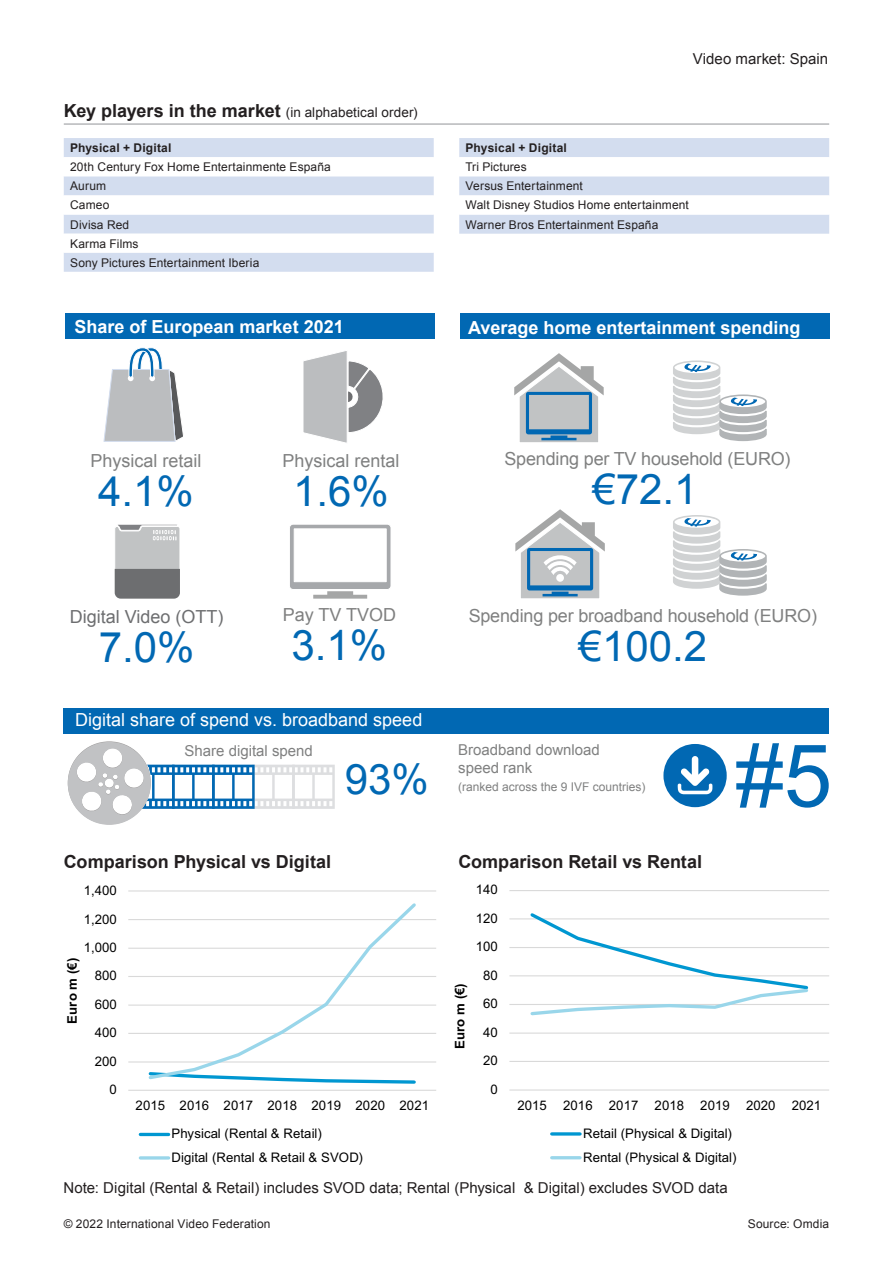
<style>
.page{position:relative;width:893px;height:1263px;background:#fff}
.page>*{position:absolute;margin:0;border:0;box-sizing:border-box;transform-origin:0 0}
.t1{font:87px "Arial";color:#0168b3}
.t2{font:42px "Arial";color:#0168b3}
.t3{font:18px "Arial";letter-spacing:-.01em;color:#7f8080}
.Table_heading_double{font:700 18px "Arial";color:#231f20}
.t4{font:700 18px "Arial";color:#fff}
.t5{font:18px "Arial";color:#fff}
.t6{font:18px "Arial";color:#6d6e70}
.Folio_header_right{font:15px "Arial";color:#231f20}
.t7{font:15px/18px "Arial";color:#7f8080}
.Folio_header{font:15px "Arial";color:#231f20}
.t8{font:13.2px/23.4px "Arial";letter-spacing:.005em;color:#000}
.t9{font:700 13.2px "Arial";letter-spacing:.005em;color:#000}
.Table{font:12px "Arial";letter-spacing:.01em;color:#231f20}
.Table-2{font:700 12px "Arial";letter-spacing:.015em;color:#231f20}
.t10{font:12px "Arial";color:#7f8080}
.s1{font-weight:400;font-size:13.5px}
</style>
<div class="page">
<div style="left:64px;top:138px;width:370px;height:134px;background:#d3ddef"></div>
<svg style="left:64px;top:157px;width:370px;height:96px"></svg>
<svg style="left:459px;top:138px;width:370px;height:96px"></svg>
<div style="left:65px;top:314px;width:370px;height:25px;background:#0168b3"></div>
<svg style="left:103px;top:347px;width:80px;height:95px"></svg>
<svg style="left:303px;top:351px;width:80px;height:92px"></svg>
<svg style="left:114px;top:524px;width:66px;height:75px;background:#a3a5a6"></svg>
<svg style="left:290px;top:524px;width:101px;height:75px"></svg>
<svg style="left:514px;top:353px;width:90px;height:90px"></svg>
<svg style="left:515px;top:509px;width:90px;height:90px"></svg>
<div style="left:460px;top:314px;width:370px;height:25px;background:#0168b3"></div>
<svg style="left:673px;top:360px;width:94px;height:81px"></svg>
<svg style="left:673px;top:515px;width:94px;height:81px"></svg>
<div style="left:64px;top:708px;width:765px;height:26px;background:#0168b3"></div>
<svg style="left:68px;top:741px;width:267px;height:84px"></svg>
<div style="left:663px;top:744px;width:64px;height:63px;background:#0168b3;border-radius:50%"></div>
<svg style="left:678px;top:756px;width:35px;height:38px"></svg>
<hr style="left:64px;top:124px;width:765px;height:1px;background:#939598">
<svg style="left:128px;top:890px;width:308px;height:270px"></svg>
<svg style="left:509px;top:890px;width:320px;height:270px"></svg>
<p class="Table_heading_double" style="left:64px;top:99px;width:355px">Key players in the market <span class="s1">(in alphabetical order)</span></p>
<p class="Table-2" style="left:70px;top:140px;width:103px">Physical + Digital</p>
<p class="Table" style="left:70px;top:159px;width:262px">20th Century Fox Home Entertainmente España</p>
<p class="Table" style="left:70px;top:178px;width:37px">Aurum</p>
<p class="Table" style="left:70px;top:197px;width:41px">Cameo</p>
<p class="Table" style="left:70px;top:216px;width:61px">Divisa Red</p>
<p class="Table" style="left:70px;top:235px;width:70px">Karma Films</p>
<p class="Table" style="left:70px;top:254px;width:191px">Sony Pictures Entertainment Iberia</p>
<p class="Folio_header" style="left:693px;top:49px;width:137px">Video market: Spain</p>
<p class="Table-2" style="left:466px;top:140px;width:103px">Physical + Digital</p>
<p class="Table" style="left:466px;top:159px;width:63px">Tri Pictures</p>
<p class="Table" style="left:466px;top:178px;width:119px">Versus Entertainment</p>
<p class="Table" style="left:466px;top:197px;width:225px">Walt Disney Studios Home entertainment</p>
<p class="Table" style="left:466px;top:216px;width:194px">Warner Bros Entertainment España</p>
<p class="t4" style="left:75px;top:315px;width:271px">Share of European market 2021</p>
<p class="t4" style="left:468px;top:315px;width:334px">Average home entertainment spending</p>
<p class="t3" style="left:90px;top:449px;width:113px">Physical retail</p>
<p class="t2" style="left:98px;top:464px;width:97px">4.1%</p>
<p class="t6" style="left:70px;top:605px;width:155px">Digital Video (OTT)</p>
<p class="t2" style="left:99px;top:620px;width:97px">7.0%</p>
<p class="t3" style="left:282px;top:449px;width:119px">Physical rental</p>
<p class="t2" style="left:293px;top:464px;width:97px">1.6%</p>
<p class="t3" style="left:283px;top:603px;width:115px">Pay TV TVOD</p>
<p class="t2" style="left:292px;top:618px;width:97px">3.1%</p>
<p class="t3" style="left:504px;top:447px;width:288px">Spending per TV household (EURO)</p>
<p class="t2" style="left:593px;top:462px;width:107px">€72.1</p>
<p class="t3" style="left:469px;top:604px;width:350px">Spending per broadband household (EURO)</p>
<p class="t2" style="left:579px;top:618px;width:130px">€100.2</p>
<p class="t5" style="left:75px;top:708px;width:349px">Digital share of spend vs. broadband speed</p>
<p class="t2" style="left:345px;top:752px;width:86px">93%</p>
<p class="t7" style="left:185px;top:742px;width:130px">Share digital spend</p>
<p class="t7" style="left:458px;top:741px;width:143px">Broadband download speed rank</p>
<p class="t10" style="left:458px;top:779px;width:189px">(ranked across the 9 IVF countries)</p>
<p class="Table_heading_double" style="left:64px;top:850px;width:269px">Comparison Physical vs Digital</p>
<p class="Table_heading_double" style="left:458px;top:850px;width:245px">Comparison Retail vs Rental</p>
<p class="t8" style="left:84px;top:878px;width:35px">1,400</p>
<p class="t8" style="left:476px;top:878px;width:24px">140</p>
<p class="t8" style="left:84px;top:907px;width:35px">1,200</p>
<p class="t8" style="left:476px;top:906px;width:24px">120</p>
<p class="t8" style="left:84px;top:935px;width:35px">1,000</p>
<p class="t8" style="left:476px;top:935px;width:24px">100</p>
<p class="t9" style="left:63px;top:1023px;width:67px;rotate:-90deg">Euro m (€)</p>
<p class="t8" style="left:95px;top:964px;width:24px">800</p>
<p class="t8" style="left:95px;top:992px;width:24px">600</p>
<p class="t8" style="left:95px;top:1021px;width:24px">400</p>
<p class="t9" style="left:450px;top:1049px;width:67px;rotate:-90deg">Euro m (€)</p>
<p class="t8" style="left:483px;top:963px;width:16px">80</p>
<p class="t8" style="left:483px;top:992px;width:16px">60</p>
<p class="t8" style="left:483px;top:1020px;width:16px">40</p>
<p class="t8" style="left:95px;top:1049px;width:24px">200</p>
<p class="t8" style="left:483px;top:1049px;width:16px">20</p>
<p class="t8" style="left:110px;top:1078px;width:9px">0</p>
<p class="t8" style="left:491px;top:1077px;width:9px">0</p>
<p class="t1" style="left:735px;top:719px;width:98px">#5</p>
<p class="t8" style="left:136px;top:1094px;width:295px">2015 2016 2017 2018 2019 2020 2021</p>
<p class="t8" style="left:172px;top:1122px;width:193px">Physical (Rental &amp; Retail)<br>Digital (Rental &amp; Retail &amp; SVOD)</p>
<p class="t8" style="left:517px;top:1093px;width:305px">2015 2016 2017 2018 2019 2020 2021</p>
<p class="t8" style="left:583px;top:1121px;width:155px">Retail (Physical &amp; Digital)<br>Rental (Physical &amp; Digital)</p>
<p class="Folio_header_right" style="left:64px;top:1178px;width:666px">Note: Digital (Rental &amp; Retail) includes SVOD data; Rental (Physical &amp; Digital) excludes SVOD data</p>
<p class="Table" style="left:64px;top:1216px;width:208px">© 2022 International Video Federation</p>
<p class="Table" style="left:748px;top:1216px;width:83px">Source: Omdia</p>
</div>
